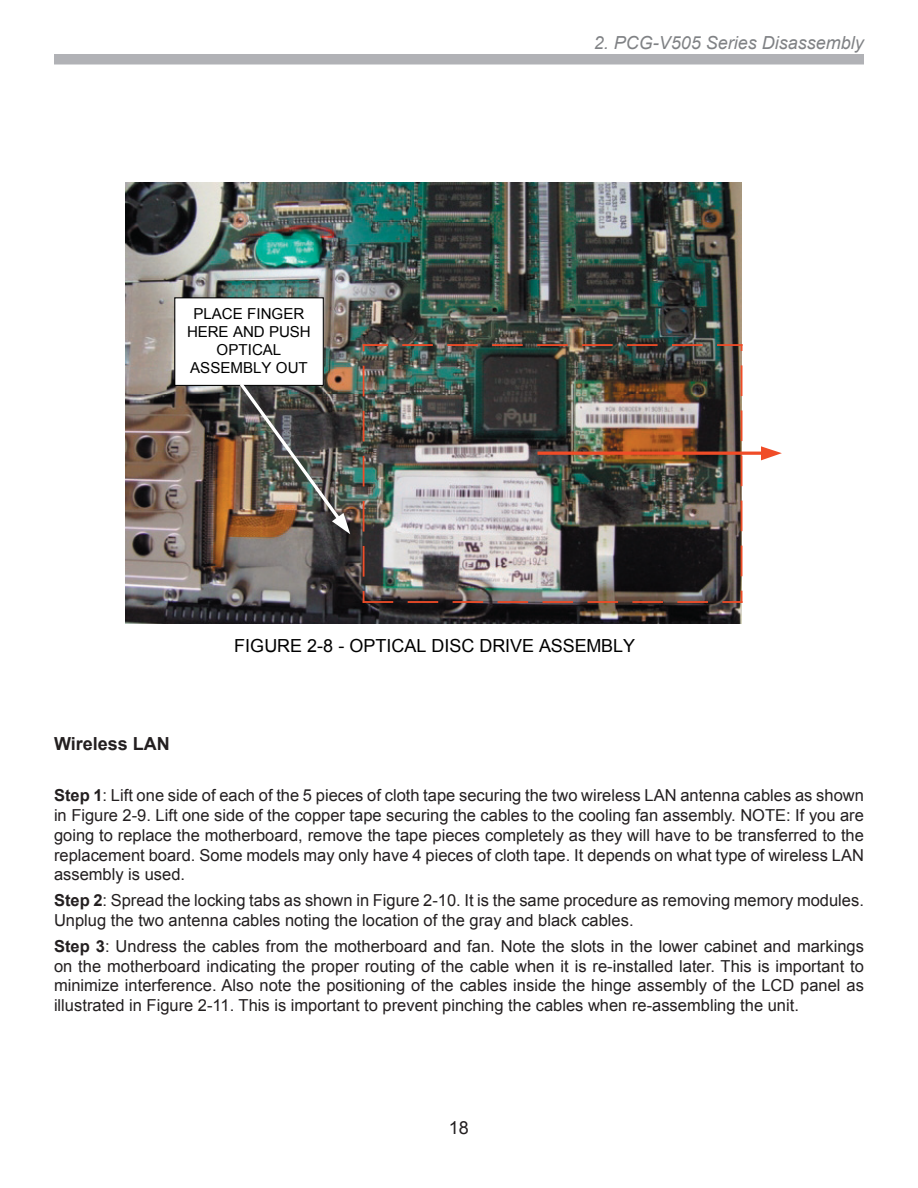
<style>
.page{position:relative;width:918px;height:1188px;background:#fff}
.page>*{position:absolute;margin:0;border:0;box-sizing:border-box;transform-origin:0 0}
.t1{font:18px "Arial";color:#000}
.t2{font:italic 18px "Arial";color:#808285}
.t3{font:700 18px "Arial";color:#231f20}
.t4{font:18px "Arial";color:#231f20}
.t5{font:16.5px/19.8px "Arial";color:#231f20;text-align:justify}
.t6{font:15.15px/18px "Arial";color:#000;text-align:center}
.s1{font-weight:700}
</style>
<div class="page">
<div style="left:54px;top:54px;width:810px;height:10px;background:#b1b2b6"></div>
<img style="left:126px;top:183px;width:616px;height:440px">
<hr style="left:364px;top:601px;width:28px;height:2px;background:#f04c27">
<hr style="left:409px;top:601px;width:28px;height:2px;background:#f04c27">
<hr style="left:454px;top:601px;width:28px;height:2px;background:#f04c27">
<hr style="left:498px;top:601px;width:29px;height:2px;background:#f04c27">
<hr style="left:543px;top:601px;width:29px;height:2px;background:#f04c27">
<hr style="left:588px;top:601px;width:29px;height:2px;background:#f04c27">
<hr style="left:633px;top:601px;width:29px;height:2px;background:#f04c27">
<hr style="left:678px;top:601px;width:29px;height:2px;background:#f04c27">
<svg style="left:723px;top:592px;width:19px;height:11px"></svg>
<svg style="left:741px;top:547px;width:1px;height:28px"></svg>
<svg style="left:741px;top:501px;width:1px;height:29px"></svg>
<svg style="left:741px;top:456px;width:1px;height:29px"></svg>
<svg style="left:741px;top:411px;width:1px;height:29px"></svg>
<svg style="left:741px;top:366px;width:1px;height:29px"></svg>
<hr style="left:718px;top:344px;width:24px;height:2px;background:#f04c27">
<hr style="left:673px;top:344px;width:29px;height:2px;background:#f04c27">
<hr style="left:628px;top:344px;width:29px;height:2px;background:#f04c27">
<hr style="left:583px;top:344px;width:29px;height:2px;background:#f04c27">
<hr style="left:538px;top:344px;width:29px;height:2px;background:#f04c27">
<hr style="left:493px;top:344px;width:29px;height:2px;background:#f04c27">
<hr style="left:448px;top:344px;width:29px;height:2px;background:#f04c27">
<hr style="left:403px;top:344px;width:29px;height:2px;background:#f04c27">
<hr style="left:364px;top:344px;width:23px;height:2px;background:#f04c27">
<svg style="left:363px;top:367px;width:1px;height:29px"></svg>
<svg style="left:363px;top:412px;width:1px;height:29px"></svg>
<svg style="left:363px;top:457px;width:1px;height:29px"></svg>
<svg style="left:363px;top:502px;width:1px;height:29px"></svg>
<svg style="left:363px;top:547px;width:1px;height:29px"></svg>
<hr style="left:539px;top:452px;width:223px;height:3px;background:#f04c27">
<svg style="left:761px;top:446px;width:21px;height:14px"></svg>
<div style="left:175px;top:298px;width:148px;height:87px;background:#fff"></div>
<div style="left:174px;top:297px;width:150px;height:89px;border:1px solid #000"></div>
<img style="left:238px;top:381px;width:112px;height:153px">
<p class="t6" style="left:187px;top:305px;width:125px">PLACE FINGER<br>HERE AND PUSH<br>OPTICAL<br>ASSEMBLY OUT</p>
<p class="t2" style="left:594px;top:30px;width:272px">2. PCG-V505 Series Disassembly</p>
<p class="t1" style="left:234px;top:634px;width:403px">FIGURE 2-8 - OPTICAL DISC DRIVE ASSEMBLY</p>
<p class="t3" style="left:54px;top:731px;width:117px">Wireless LAN</p>
<p class="t5" style="left:54px;top:786px;width:811px"><span class="s1">Step 1</span>: Lift one side of each of the 5 pieces of cloth tape securing the two wireless LAN antenna cables as shown in Figure 2-9. Lift one side of the copper tape securing the cables to the cooling fan assembly. NOTE: If you are going to replace the motherboard, remove the tape pieces completely as they will have to be transferred to the replacement board. Some models may only have 4 pieces of cloth tape. It depends on what type of wireless LAN assembly is used.</p>
<p class="t5" style="left:54px;top:891px;width:811px"><span class="s1">Step 2</span>: Spread the locking tabs as shown in Figure 2-10. It is the same procedure as removing memory modules.<br>Unplug the two antenna cables noting the location of the gray and black cables.</p>
<p class="t5" style="left:54px;top:936px;width:812px"><span class="s1">Step 3</span>: Undress the cables from the motherboard and fan. Note the slots in the lower cabinet and markings on the motherboard indicating the proper routing of the cable when it is re-installed later. This is important to minimize interference. Also note the positioning of the cables inside the hinge assembly of the LCD panel as illustrated in Figure 2-11. This is important to prevent pinching the cables when re-assembling the unit.</p>
<p class="t4" style="left:449px;top:1115px;width:22px">18</p>
</div>
